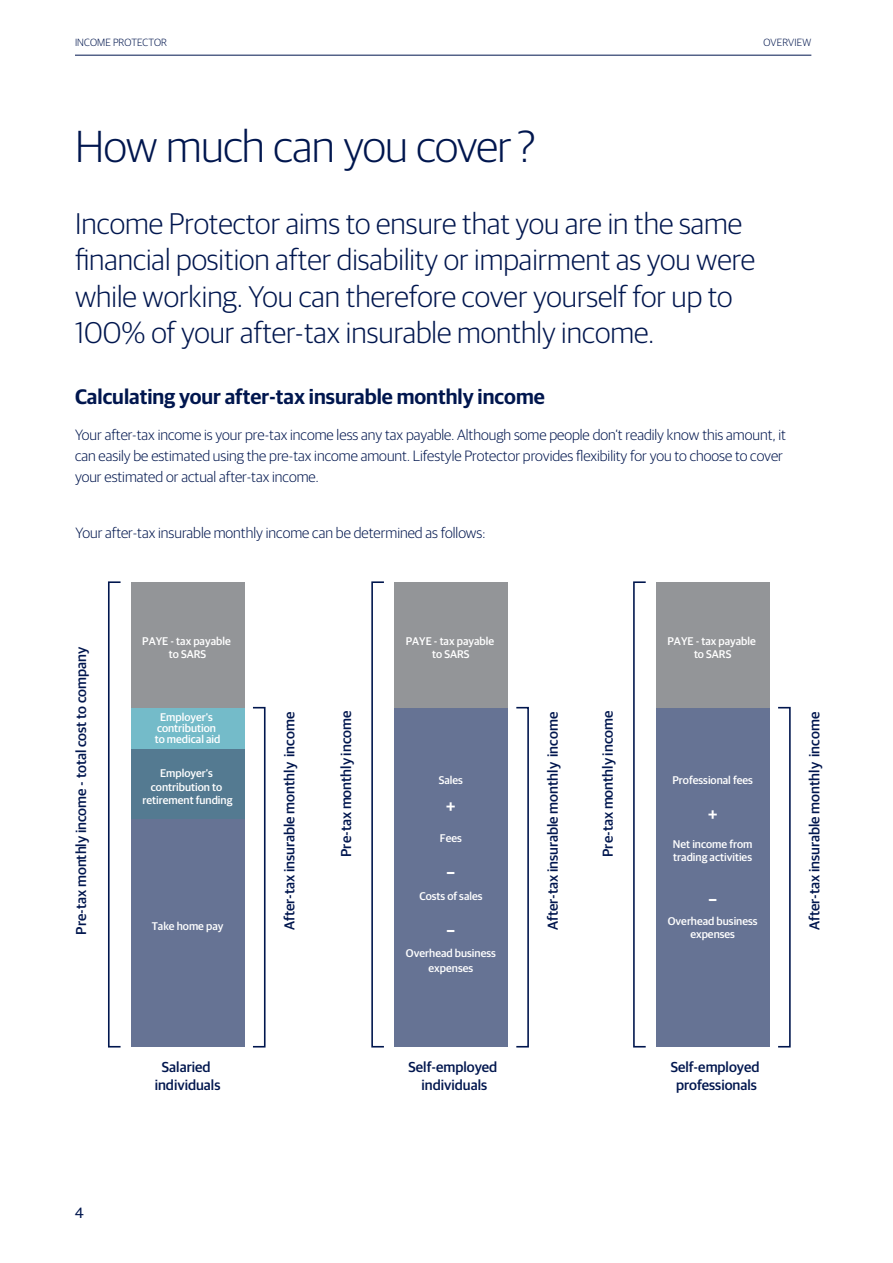
<style>
.page{position:relative;width:893px;height:1263px;background:#fff}
.page>*{position:absolute;margin:0;border:0;box-sizing:border-box;transform-origin:0 0}
.t1{font:300 45px "Guardian Sans";letter-spacing:-.015em;color:#00164e}
.t2{font:300 30px/36px "Guardian Sans";color:#00164e}
.t3{font:600 21px "Guardian Sans";color:#00164e}
.t4{font:700 19.2px "Guardian Sans";color:#fff}
.t5{font:500 19.2px "Guardian Sans";color:#fff}
.t6{font:300 15px/21px "Guardian Sans";color:#00164e}
.t7{font:15px "Guardian Sans";color:#00164e}
.t8{font:500 14.4px/17.5px "Guardian Sans";color:#00164e;text-align:center}
.t9{font:500 11.25px/13.5px "Guardian Sans";color:#fff;text-align:center}
.t10{font:300 10.5px "Guardian Sans";letter-spacing:.01em;color:#00164e}
</style>
<div class="page">
<hr style="left:892px;top:0;width:1px;height:422px;background:#fefdc4">
<div style="left:131px;top:818px;width:113px;height:229px;background:#667394"></div>
<div style="left:131px;top:746px;width:113px;height:72px;background:#547a91"></div>
<div style="left:131px;top:582px;width:113px;height:126px;background:#939598"></div>
<div style="left:108px;top:581px;width:13px;height:466px;border:2px solid #00164e"></div>
<div style="left:252px;top:707px;width:14px;height:340px;border:2px solid #00164e"></div>
<div style="left:394px;top:708px;width:114px;height:339px;background:#667394"></div>
<div style="left:394px;top:582px;width:114px;height:126px;background:#939598"></div>
<div style="left:371px;top:581px;width:14px;height:466px;border:2px solid #00164e"></div>
<div style="left:515px;top:707px;width:14px;height:340px;border:2px solid #00164e"></div>
<div style="left:656px;top:708px;width:113px;height:339px;background:#667394"></div>
<div style="left:656px;top:582px;width:113px;height:126px;background:#939598"></div>
<div style="left:633px;top:581px;width:13px;height:466px;border:2px solid #00164e"></div>
<div style="left:777px;top:707px;width:14px;height:340px;border:2px solid #00164e"></div>
<div style="left:131px;top:708px;width:113px;height:40px;background:#74bbc9"></div>
<hr style="left:75px;top:55px;width:736px;height:1px;background:#00164e">
<p class="t10" style="left:75px;top:35px;width:94px">INCOME PROTECTOR</p>
<p class="t10" style="left:764px;top:35px;width:49px">OVERVIEW</p>
<h1 class="t1" style="left:75px;top:115px;width:462px">How much can you cover ?</h1>
<h2 class="t2" style="left:75px;top:204px;width:682px">Income Protector aims to ensure that you are in the same financial position after disability or impairment as you were while working. You can therefore cover yourself for up to 100% of your after-tax insurable monthly income.</h2>
<h3 class="t3" style="left:75px;top:381px;width:471px">Calculating your after-tax insurable monthly income</h3>
<p class="t6" style="left:75px;top:423px;width:712px">Your after-tax income is your pre-tax income less any tax payable. Although some people don’t readily know this amount, it can easily be estimated using the pre-tax income amount. Lifestyle Protector provides flexibility for you to choose to cover your estimated or actual after-tax income.</p>
<p class="t6" style="left:75px;top:521px;width:411px">Your after-tax insurable monthly income can be determined as follows:</p>
<p class="t8" style="left:71px;top:935px;width:289px;rotate:-90deg">Pre-tax monthly income - total cost to company</p>
<p class="t9" style="left:142px;top:633px;width:90px">PAYE - tax payable to SARS</p>
<p class="t9" style="left:155px;top:710px;width:67px;line-height:11.2px">Employer’s contribution to medical aid</p>
<p class="t9" style="left:143px;top:765px;width:91px">Employer’s contribution to retirement funding</p>
<p class="t9" style="left:152px;top:919px;width:73px">Take home pay</p>
<p class="t8" style="left:279px;top:930px;width:220px;rotate:-90deg">After-tax insurable monthly income</p>
<p class="t9" style="left:406px;top:633px;width:90px">PAYE - tax payable to SARS</p>
<p class="t8" style="left:336px;top:857px;width:148px;rotate:-90deg">Pre-tax monthly income</p>
<p class="t8" style="left:543px;top:930px;width:220px;rotate:-90deg">After-tax insurable monthly income</p>
<p class="t9" style="left:439px;top:773px;width:26px">Sales</p>
<p class="t5" style="left:446px;top:793px;width:11px">+</p>
<p class="t9" style="left:440px;top:830px;width:24px">Fees</p>
<p class="t4" style="left:447px;top:850px;width:9px">_</p>
<p class="t9" style="left:419px;top:888px;width:65px">Costs of sales</p>
<p class="t4" style="left:447px;top:907px;width:9px">_</p>
<p class="t9" style="left:406px;top:945px;width:91px;line-height:14.4px">Overhead business expenses</p>
<p class="t9" style="left:667px;top:633px;width:90px">PAYE - tax payable to SARS</p>
<p class="t8" style="left:598px;top:857px;width:148px;rotate:-90deg">Pre-tax monthly income</p>
<p class="t8" style="left:805px;top:930px;width:220px;rotate:-90deg">After-tax insurable monthly income</p>
<p class="t9" style="left:672px;top:773px;width:82px">Professional fees</p>
<p class="t5" style="left:708px;top:800px;width:11px">+</p>
<p class="t9" style="left:673px;top:836px;width:81px;text-align:left">Net income from trading activities</p>
<p class="t4" style="left:709px;top:877px;width:9px">_</p>
<p class="t9" style="left:668px;top:913px;width:91px">Overhead business expenses</p>
<p class="t7" style="left:75px;top:1202px;width:10px">4</p>
<p class="t8" style="left:155px;top:1057px;width:67px">Salaried individuals</p>
<p class="t8" style="left:409px;top:1057px;width:90px">Self-employed individuals</p>
<p class="t8" style="left:671px;top:1057px;width:90px">Self-employed professionals</p>
</div>
